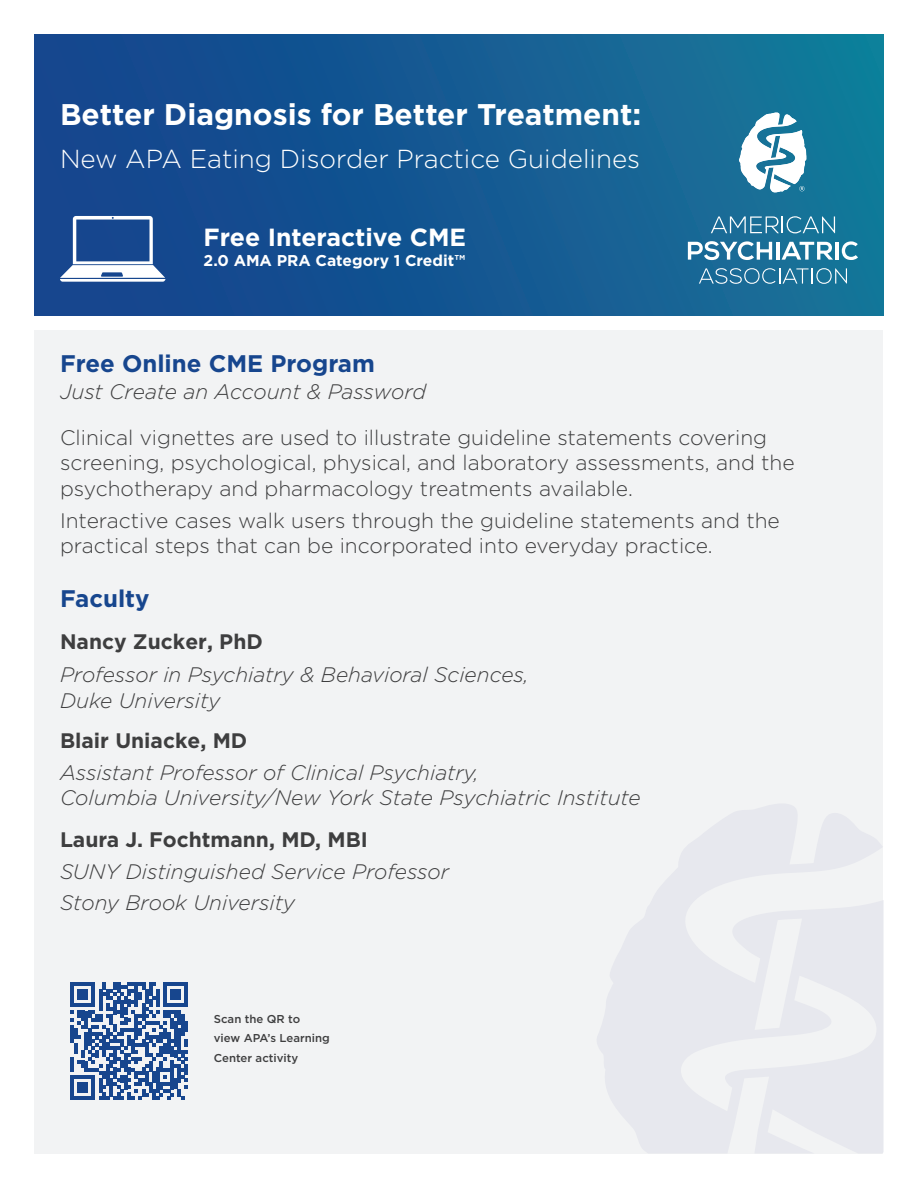
<style>
.page{position:relative;width:918px;height:1188px;background:#fff}
.page>*{position:absolute;margin:0;border:0;box-sizing:border-box;transform-origin:0 0}
.t1{font:700 29.85px "Gotham";color:#fff}
.t2{font:300 25.95px "Gotham";color:#fff}
.t3{font:700 24.75px "Gotham";color:#fff}
.t4{font:700 24px "Gotham";color:#17468e}
.t5{font:300 21px/25.5px "Gotham";color:#3e3e3f}
.t6{font:italic 300 21px/25.5px "Gotham";color:#3e3e3f}
.t7{font:700 21px "Gotham";color:#3e3e3f}
.t8{font:700 15.6px "Gotham";color:#fff}
.t9{font:500 11.4px/19.4px "Gotham";color:#3e3e3f}
</style>
<div class="page">
<div style="left:34px;top:34px;width:850px;height:281px;background:linear-gradient(to right,#143f8c,#157799)"></div>
<div style="left:34px;top:330px;width:850px;height:824px;background:#f2f3f4"></div>
<svg style="left:597px;top:803px;width:287px;height:351px;fill:#e7e8ee"></svg>
<svg style="left:711px;top:216px;width:124px;height:17px;background:#488dad"></svg>
<svg style="left:688px;top:241px;width:84px;height:19px"></svg>
<hr style="left:776px;top:242px;width:3px;height:18px;background:#fff">
<svg style="left:782px;top:242px;width:51px;height:18px"></svg>
<hr style="left:835px;top:242px;width:3px;height:18px;background:#fff">
<svg style="left:842px;top:241px;width:16px;height:19px"></svg>
<svg style="left:699px;top:268px;width:148px;height:16px;background:#458aab"></svg>
<svg style="left:739px;top:113px;width:68px;height:80px"></svg>
<svg style="left:70px;top:982px;width:118px;height:118px"></svg>
<svg style="left:60px;top:216px;width:105px;height:66px"></svg>
<h1 class="t1" style="left:60px;top:95px;width:583px">Better Diagnosis for Better Treatment:</h1>
<p class="t2" style="left:60px;top:142px;width:582px">New APA Eating Disorder Practice Guidelines</p>
<p class="t3" style="left:204px;top:221px;width:264px">Free Interactive CME</p>
<p class="t8" style="left:204px;top:250px;width:263px">2.0 AMA PRA Category 1 Credit™</p>
<p class="t4" style="left:60px;top:347px;width:316px">Free Online CME Program</p>
<p class="t6" style="left:60px;top:378px;width:368px">Just Create an Account &amp; Password</p>
<p class="t5" style="left:60px;top:424px;width:736px">Clinical vignettes are used to illustrate guideline statements covering screening, psychological, physical, and laboratory assessments, and the psychotherapy and pharmacology treatments available.</p>
<p class="t5" style="left:60px;top:507px;width:721px">Interactive cases walk users through the guideline statements and the practical steps that can be incorporated into everyday practice.</p>
<p class="t4" style="left:60px;top:582px;width:91px">Faculty</p>
<p class="t7" style="left:60px;top:628px;width:204px">Nancy Zucker, PhD</p>
<p class="t6" style="left:60px;top:662px;width:470px">Professor in Psychiatry &amp; Behavioral Sciences,<br>Duke University</p>
<p class="t7" style="left:60px;top:726px;width:189px">Blair Uniacke, MD</p>
<p class="t6" style="left:60px;top:759px;width:582px">Assistant Professor of Clinical Psychiatry,<br>Columbia University/New York State Psychiatric Institute</p>
<p class="t7" style="left:60px;top:825px;width:309px">Laura J. Fochtmann, MD, MBI</p>
<p class="t6" style="left:60px;top:855px;width:391px;line-height:30.8px">SUNY Distinguished Service Professor<br>Stony Brook University</p>
<p class="t9" style="left:214px;top:1009px;width:118px">Scan the QR to<br>view APA’s Learning<br>Center activity</p>
</div>
